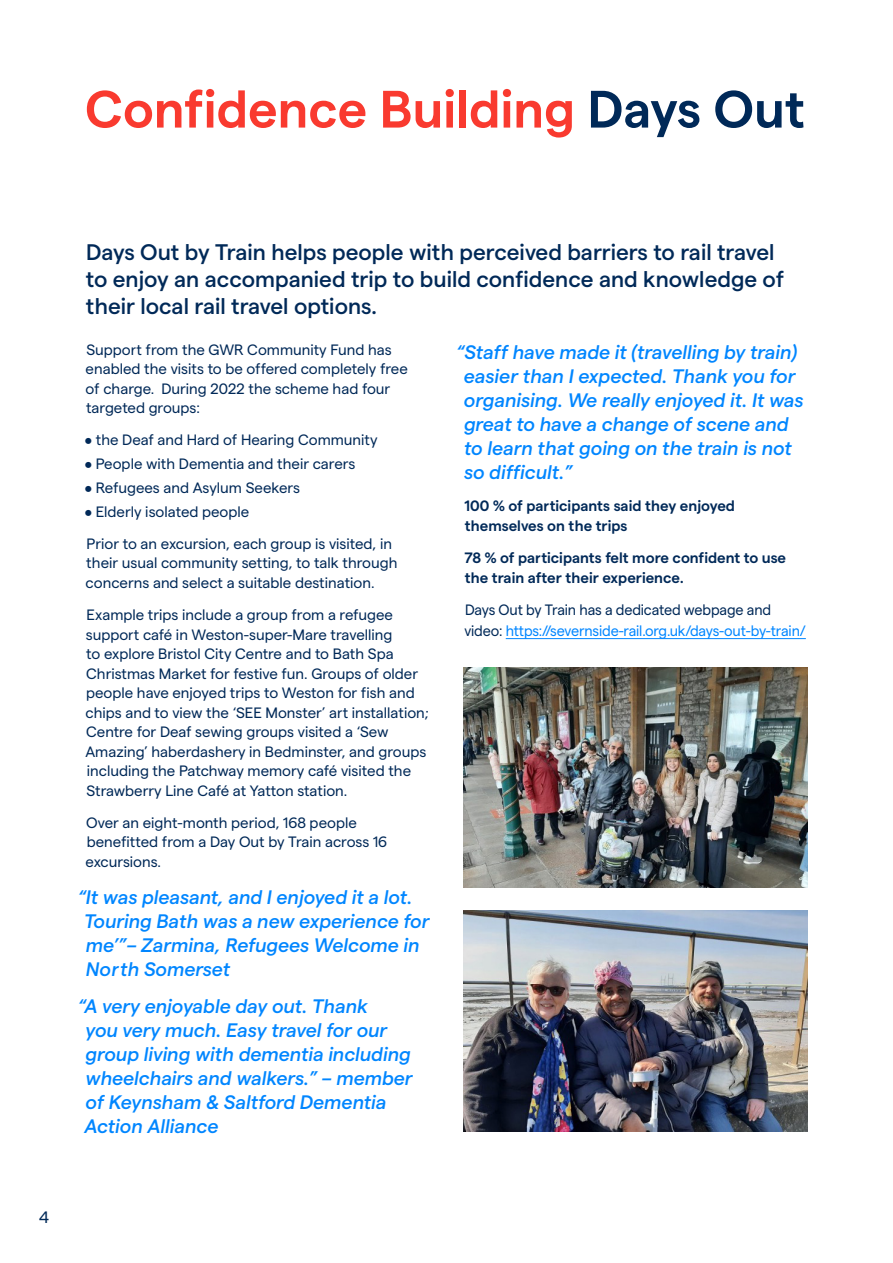
<style>
.page{position:relative;width:893px;height:1263px;background:#fff}
.page>*{position:absolute;margin:0;border:0;box-sizing:border-box;transform-origin:0 0}
.t1{font:600 52.5px "Matter";color:#f93a2f}
.t2{font:500 22.5px/27px "Matter";color:#002958}
.t3{font:italic 500 19.5px/24px "Matter";color:#0186ff}
.t4{font:16.5px "Matter";color:#002958}
.t5{font:15px/19.5px "Matter";color:#002958}
.t6{font:600 15px/19.5px "Matter";color:#002958}
.t7{font:15px/21px "Matter";letter-spacing:-.01em;color:#0186ff;scale:.96 1}
.s1{color:#002958}
</style>
<div class="page">
<hr style="left:506px;top:638px;width:300px;height:1px;background:#0186ff">
<img style="left:463px;top:668px;width:345px;height:220px">
<img style="left:463px;top:911px;width:345px;height:220px">
<h1 class="t1" style="left:85px;top:70px;width:721px">Confidence Building <span class="s1">Days Out</span></h1>
<h2 class="t2" style="left:86px;top:237px;width:700px">Days Out by Train helps people with perceived barriers to rail travel to enjoy an accompanied trip to build confidence and knowledge of their local rail travel options.</h2>
<p class="t5" style="left:86px;top:338px;width:324px">Support from the GWR Community Fund has enabled the visits to be offered completely free of charge. During 2022 the scheme had four targeted groups:</p>
<p class="t5" style="left:85px;top:429px;width:294px">• the Deaf and Hard of Hearing Community</p>
<p class="t5" style="left:85px;top:453px;width:272px">• People with Dementia and their carers</p>
<p class="t5" style="left:85px;top:477px;width:217px">• Refugees and Asylum Seekers</p>
<p class="t5" style="left:85px;top:494px;width:309px;line-height:32.2px">• Elderly isolated people<br>Prior to an excursion, each group is visited, in</p>
<p class="t5" style="left:86px;top:552px;width:313px">their usual community setting, to talk through concerns and select a suitable destination.</p>
<p class="t5" style="left:85px;top:604px;width:345px">Example trips include a group from a refugee support café in Weston-super-Mare travelling<br>to explore Bristol City Centre and to Bath Spa Christmas Market for festive fun. Groups of older people have enjoyed trips to Weston for fish and chips and to view the ‘SEE Monster’ art installation; Centre for Deaf sewing groups visited a ‘Sew Amazing’ haberdashery in Bedminster, and groups including the Patchway memory café visited the Strawberry Line Café at Yatton station.</p>
<p class="t5" style="left:86px;top:812px;width:303px">Over an eight-month period, 168 people benefitted from a Day Out by Train across 16 excursions.</p>
<h3 class="t3" style="left:84px;top:883px;width:347px;text-indent:-6px">“It was pleasant, and I enjoyed it a lot.<br>Touring Bath was a new experience for me’”– Zarmina, Refugees Welcome in<br>North Somerset</h3>
<h3 class="t3" style="left:84px;top:992px;width:330px;text-indent:-7px">“A very enjoyable day out. Thank<br>you very much. Easy travel for our group living with dementia including wheelchairs and walkers.” – member of Keynsham &amp; Saltford Dementia<br>Action Alliance</h3>
<h3 class="t3" style="left:464px;top:339px;width:341px;text-indent:-8px">“Staff have made it (travelling by train) easier than I expected. Thank you for organising. We really enjoyed it. It was great to have a change of scene and to learn that going on the train is not so difficult.”</h3>
<p class="t6" style="left:465px;top:495px;width:272px">100 % of participants said they enjoyed themselves on the trips</p>
<p class="t6" style="left:464px;top:547px;width:323px">78 % of participants felt more confident to use the train after their experience.</p>
<p class="t7" style="left:464px;top:598px;width:357px"><span class="s1">Days Out by Train has a dedicated webpage and video:</span> https://severnside-rail.org.uk/days-out-by-train/</p>
<p class="t4" style="left:39px;top:1205px;width:11px">4</p>
</div>
